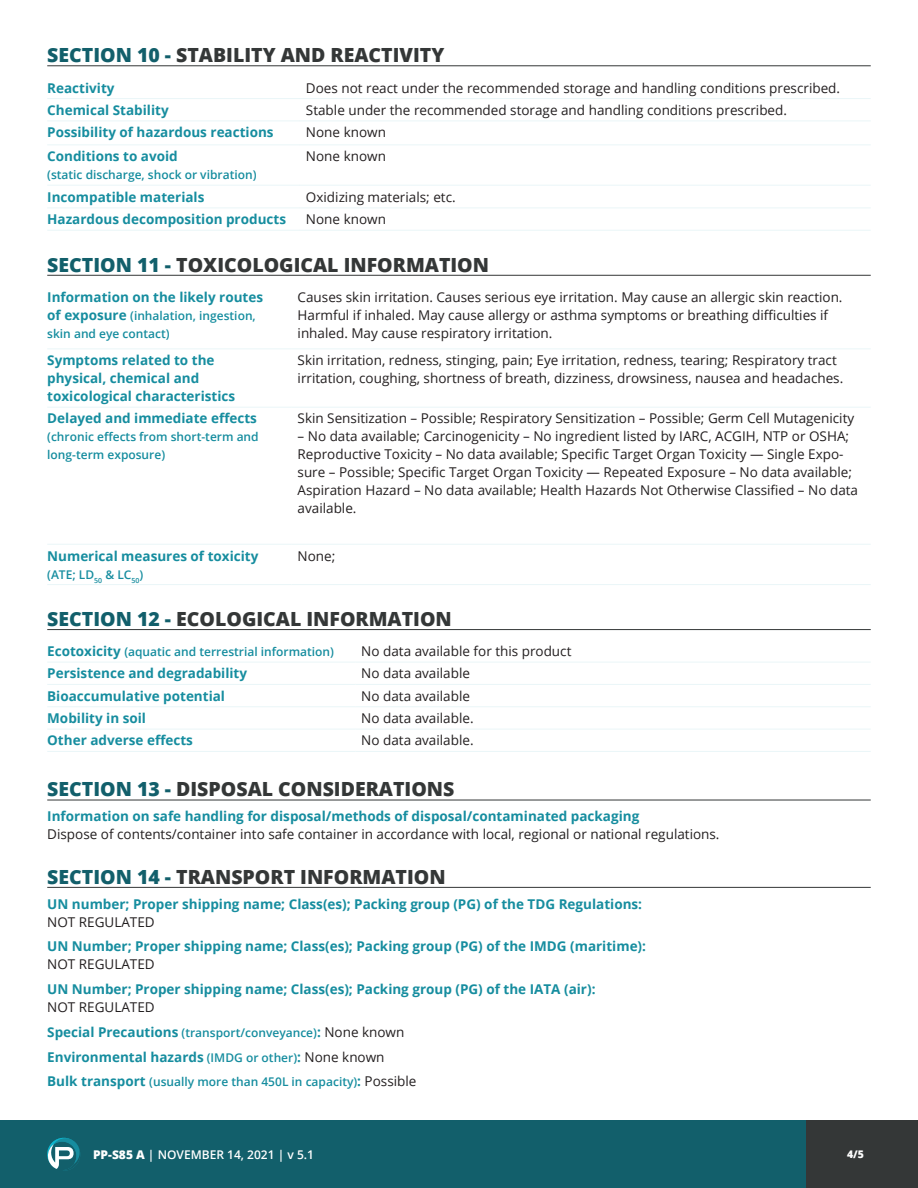
<style>
.page{position:relative;width:918px;height:1188px;background:#fff}
.page>*{position:absolute;margin:0;border:0;box-sizing:border-box;transform-origin:0 0}
.INTRO-Titre{font:800 19.5px "Open Sans";color:#343737}
.Normal_texte{font:13.5px/18px "Open Sans";color:#231f20}
.Normal_texte-2{font:700 13.5px/18px "Open Sans";color:#168d9f}
.Normal_texte-3{font:600 12px/18px "Open Sans";color:#168d9f}
.Normal_texte-4{font:600 12px "Open Sans";color:#168d9f}
.t1{font:600 12px "Open Sans";color:#fff}
.t2{font:800 10.5px "Open Sans";color:#fff}
.s1{color:#125f6b}
.s2{font-weight:700;font-size:13.5px}
.s3{font-weight:700;color:#168d9f}
.s4{font-weight:400;color:#231f20}
.s5{font-weight:400;font-size:13.5px;color:#231f20}
.s6{font-weight:600;font-size:12px}
.s7{font-weight:800}
</style>
<div class="page">
<div style="left:805px;top:1120px;width:113px;height:68px;background:#343737"></div>
<div style="left:84px;top:1120px;width:722px;height:68px;background:#125f6b"></div>
<div style="left:0;top:1120px;width:113px;height:68px;background:#125f6b"></div>
<svg style="left:47px;top:1137px;width:33px;height:34px"></svg>
<hr style="left:47px;top:65px;width:824px;height:1px;background:#343737">
<svg style="left:48px;top:120px;width:822px;height:88px"></svg>
<hr style="left:47px;top:98px;width:253px;height:1px;background:#eaf6f8">
<hr style="left:300px;top:98px;width:571px;height:1px;background:#eaf6f8">
<hr style="left:47px;top:121px;width:253px;height:1px;background:#eaf6f8">
<hr style="left:300px;top:121px;width:571px;height:1px;background:#eaf6f8">
<hr style="left:47px;top:144px;width:253px;height:1px;background:#eaf6f8">
<hr style="left:300px;top:144px;width:571px;height:1px;background:#eaf6f8">
<hr style="left:47px;top:185px;width:253px;height:1px;background:#eaf6f8">
<hr style="left:300px;top:185px;width:571px;height:1px;background:#eaf6f8">
<hr style="left:47px;top:208px;width:253px;height:1px;background:#eaf6f8">
<hr style="left:300px;top:208px;width:571px;height:1px;background:#eaf6f8">
<hr style="left:47px;top:230px;width:253px;height:1px;background:#eaf6f8">
<hr style="left:300px;top:230px;width:571px;height:1px;background:#eaf6f8">
<hr style="left:47px;top:275px;width:824px;height:1px;background:#343737">
<hr style="left:47px;top:348px;width:245px;height:1px;background:#eaf6f8">
<hr style="left:292px;top:348px;width:579px;height:1px;background:#eaf6f8">
<hr style="left:47px;top:407px;width:245px;height:1px;background:#eaf6f8">
<hr style="left:292px;top:407px;width:579px;height:1px;background:#eaf6f8">
<hr style="left:47px;top:544px;width:245px;height:1px;background:#eaf6f8">
<hr style="left:292px;top:544px;width:579px;height:1px;background:#eaf6f8">
<hr style="left:47px;top:584px;width:245px;height:1px;background:#eaf6f8">
<hr style="left:292px;top:584px;width:579px;height:1px;background:#eaf6f8">
<hr style="left:47px;top:629px;width:824px;height:1px;background:#343737">
<hr style="left:47px;top:662px;width:308px;height:1px;background:#eaf6f8">
<hr style="left:355px;top:662px;width:516px;height:1px;background:#eaf6f8">
<hr style="left:47px;top:684px;width:308px;height:1px;background:#eaf6f8">
<hr style="left:355px;top:684px;width:516px;height:1px;background:#eaf6f8">
<hr style="left:47px;top:706px;width:308px;height:1px;background:#eaf6f8">
<hr style="left:355px;top:706px;width:516px;height:1px;background:#eaf6f8">
<hr style="left:47px;top:729px;width:308px;height:1px;background:#eaf6f8">
<hr style="left:355px;top:729px;width:516px;height:1px;background:#eaf6f8">
<hr style="left:47px;top:751px;width:308px;height:1px;background:#eaf6f8">
<hr style="left:355px;top:751px;width:516px;height:1px;background:#eaf6f8">
<hr style="left:47px;top:800px;width:824px;height:1px;background:#343737">
<hr style="left:47px;top:887px;width:824px;height:1px;background:#343737">
<p class="INTRO-Titre" style="left:47px;top:40px;width:399px"><span class="s1">SECTION 10 -</span> STABILITY AND REACTIVITY</p>
<p class="Normal_texte-2" style="left:47px;top:78px;width:69px">Reactivity</p>
<p class="Normal_texte" style="left:306px;top:78px;width:536px">Does not react under the recommended storage and handling conditions prescribed.</p>
<p class="Normal_texte-2" style="left:47px;top:101px;width:123px">Chemical Stability</p>
<p class="Normal_texte" style="left:306px;top:101px;width:483px">Stable under the recommended storage and handling conditions prescribed.</p>
<p class="Normal_texte-2" style="left:47px;top:123px;width:228px">Possibility of hazardous reactions</p>
<p class="Normal_texte" style="left:306px;top:123px;width:82px">None known</p>
<p class="Normal_texte-2" style="left:47px;top:147px;width:132px">Conditions to avoid</p>
<p class="Normal_texte-4" style="left:47px;top:167px;width:211px">(static discharge, shock or vibration)</p>
<p class="Normal_texte" style="left:306px;top:147px;width:82px">None known</p>
<p class="Normal_texte-2" style="left:47px;top:187px;width:159px">Incompatible materials</p>
<p class="Normal_texte" style="left:306px;top:187px;width:151px">Oxidizing materials; etc.</p>
<p class="Normal_texte-2" style="left:47px;top:210px;width:240px">Hazardous decomposition products</p>
<p class="Normal_texte" style="left:306px;top:210px;width:82px">None known</p>
<p class="INTRO-Titre" style="left:47px;top:250px;width:443px"><span class="s1">SECTION 11 -</span> TOXICOLOGICAL INFORMATION</p>
<p class="Normal_texte-2" style="left:47px;top:288px;width:217px">Information on the likely routes</p>
<p class="Normal_texte-3" style="left:47px;top:306px;width:210px"><span class="s2">of exposure</span> (inhalation, ingestion, skin and eye contact)</p>
<p class="Normal_texte" style="left:298px;top:288px;width:546px">Causes skin irritation. Causes serious eye irritation. May cause an allergic skin reaction.<br>Harmful if inhaled. May cause allergy or asthma symptoms or breathing difficulties if inhaled. May cause respiratory irritation.</p>
<p class="Normal_texte-2" style="left:47px;top:351px;width:189px">Symptoms related to the physical, chemical and toxicological characteristics</p>
<p class="Normal_texte" style="left:298px;top:351px;width:547px">Skin irritation, redness, stinging, pain; Eye irritation, redness, tearing; Respiratory tract irritation, coughing, shortness of breath, dizziness, drowsiness, nausea and headaches.</p>
<p class="Normal_texte-2" style="left:47px;top:409px;width:211px">Delayed and immediate effects</p>
<p class="Normal_texte-3" style="left:47px;top:428px;width:213px">(chronic effects from short-term and long-term exposure)</p>
<p class="Normal_texte" style="left:298px;top:409px;width:558px">Skin Sensitization – Possible; Respiratory Sensitization – Possible; Germ Cell Mutagenicity</p>
<p class="Normal_texte" style="left:298px;top:427px;width:562px">– No data available; Carcinogenicity – No ingredient listed by IARC, ACGIH, NTP or OSHA; Reproductive Toxicity – No data available; Specific Target Organ Toxicity — Single Expo&shy;sure – Possible; Specific Target Organ Toxicity — Repeated Exposure – No data available; Aspiration Hazard – No data available; Health Hazards Not Otherwise Classified – No data available.</p>
<p class="Normal_texte-2" style="left:47px;top:546px;width:213px">Numerical measures of toxicity</p>
<p class="Normal_texte-3" style="left:47px;top:565px;width:97px">(ATE; LD<sub>50</sub> &amp; LC<sub>50</sub>)</p>
<p class="Normal_texte" style="left:298px;top:546px;width:39px">None;</p>
<p class="INTRO-Titre" style="left:47px;top:604px;width:406px"><span class="s1">SECTION 12 -</span> ECOLOGICAL INFORMATION</p>
<p class="Normal_texte-3" style="left:47px;top:642px;width:288px"><span class="s2">Ecotoxicity</span> (aquatic and terrestrial information)</p>
<p class="Normal_texte" style="left:361px;top:642px;width:212px">No data available for this product</p>
<p class="Normal_texte-2" style="left:47px;top:664px;width:201px">Persistence and degradability</p>
<p class="Normal_texte" style="left:361px;top:664px;width:110px">No data available</p>
<p class="Normal_texte-2" style="left:47px;top:687px;width:179px">Bioaccumulative potential</p>
<p class="Normal_texte" style="left:361px;top:687px;width:110px">No data available</p>
<p class="Normal_texte-2" style="left:47px;top:709px;width:100px">Mobility in soil</p>
<p class="Normal_texte" style="left:361px;top:709px;width:114px">No data available.</p>
<p class="Normal_texte-2" style="left:47px;top:731px;width:147px">Other adverse effects</p>
<p class="Normal_texte" style="left:361px;top:731px;width:114px">No data available.</p>
<p class="INTRO-Titre" style="left:47px;top:774px;width:409px"><span class="s1">SECTION 13 -</span> DISPOSAL CONSIDERATIONS</p>
<p class="Normal_texte" style="left:47px;top:807px;width:674px"><span class="s3">Information on safe handling for disposal/methods of disposal/contaminated packaging<br></span>Dispose of contents/container into safe container in accordance with local, regional or national regulations.</p>
<p class="INTRO-Titre" style="left:47px;top:862px;width:400px"><span class="s1">SECTION 14 -</span> TRANSPORT INFORMATION</p>
<p class="Normal_texte-2" style="left:47px;top:894px;width:596px">UN number; Proper shipping name; Class(es); Packing group (PG) of the TDG Regulations:<br><span class="s4">NOT REGULATED</span></p>
<p class="Normal_texte-2" style="left:47px;top:937px;width:600px">UN Number; Proper shipping name; Class(es); Packing group (PG) of the IMDG (maritime):<br><span class="s4">NOT REGULATED</span></p>
<p class="Normal_texte-2" style="left:47px;top:980px;width:550px">UN Number; Proper shipping name; Class(es); Packing group (PG) of the IATA (air):<br><span class="s4">NOT REGULATED</span></p>
<p class="Normal_texte-3" style="left:47px;top:1023px;width:359px"><span class="s2">Special Precautions</span> (transport/conveyance)<span class="s2">:</span> <span class="s5">None known</span></p>
<p class="Normal_texte-2" style="left:47px;top:1047px;width:339px">Environmental hazards <span class="s6">(IMDG or other)</span>: <span class="s4">None known</span></p>
<p class="Normal_texte-3" style="left:47px;top:1073px;width:371px"><span class="s2">Bulk transport</span> (usually more than 450L in capacity)<span class="s2">:</span> <span class="s5">Possible</span></p>
<p class="t1" style="left:93px;top:1146px;width:222px"><span class="s7">PP-S85 A</span> | NOVEMBER 14, 2021 | v 5.1</p>
<p class="t2" style="left:847px;top:1146px;width:18px">4/5</p>
</div>
